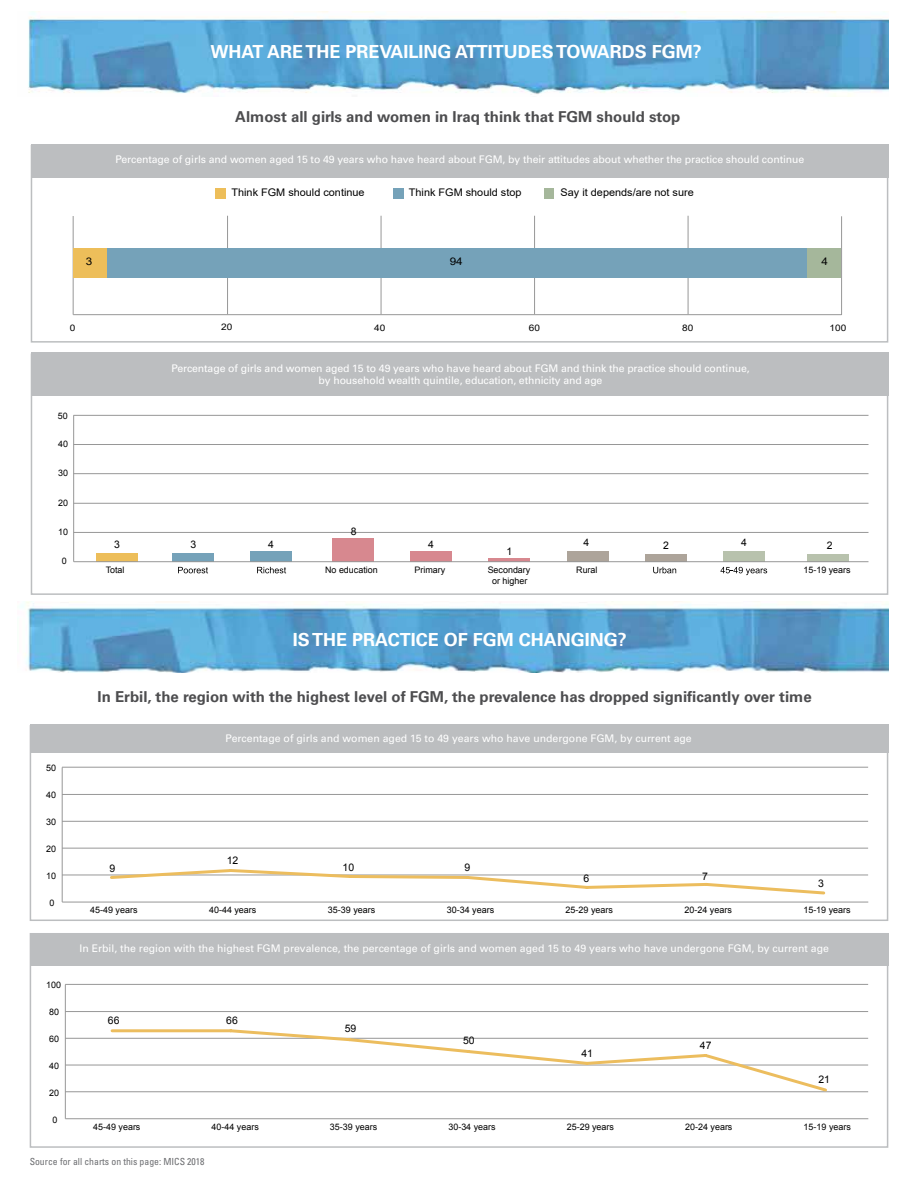
<style>
.page{position:relative;width:918px;height:1188px;background:#fff}
.page>*{position:absolute;margin:0;border:0;box-sizing:border-box;transform-origin:0 0}
.t1{font:700 18px "Univers LT Std";color:#fff}
.t2{font:700 15px "Univers LT Std";color:#4d4d4f}
.t3{font:10.5px/12.6px "Univers LT Std";letter-spacing:-.01em;color:#fff;text-align:center}
.t4{font:10.5px "Arial";color:#010101;scale:1.04 1}
.t5{font:10.5px "Arial";color:#010101}
.t6{font:10.5px "Arial";color:#010101;scale:1.12 1}
.t7{font:10.35px "Arial";color:#010101}
.t8{font:condensed 9.75px "Univers LT Std";color:#6d6e71}
.t9{font:9px/10.6px "Arial";color:#010101;text-align:center}
.t10{font:9px "Arial";color:#010101;scale:1.12 1}
</style>
<div class="page">
<img style="left:28px;top:11px;width:860px;height:86px">
<img style="left:20px;top:602px;width:868px;height:71px">
<div style="left:30px;top:725px;width:858px;height:196px;border:2px solid #bcbec0"></div>
<div style="left:30px;top:725px;width:858px;height:28px;background:#bcbec0"></div>
<div style="left:30px;top:933px;width:858px;height:33px;background:#bcbec0"></div>
<div style="left:31px;top:145px;width:857px;height:198px;border:2px solid #bcbec0"></div>
<div style="left:31px;top:144px;width:857px;height:33px;background:#bcbec0"></div>
<div style="left:31px;top:353px;width:857px;height:43px;background:#bcbec0"></div>
<svg style="left:72px;top:216px;width:770px;height:99px"></svg>
<hr style="left:73px;top:216px;width:1px;height:99px;background:#979797">
<div style="left:216px;top:189px;width:10px;height:10px;background:#edbe5a"></div>
<div style="left:393px;top:189px;width:10px;height:10px;background:#75a2b9"></div>
<div style="left:544px;top:189px;width:10px;height:10px;background:#a5b79b"></div>
<div style="left:73px;top:249px;width:33px;height:29px;background:#edbe5a"></div>
<hr style="left:73px;top:415px;width:796px;height:1px;background:#979797">
<hr style="left:73px;top:444px;width:796px;height:1px;background:#979797">
<hr style="left:73px;top:473px;width:796px;height:1px;background:#979797">
<hr style="left:73px;top:503px;width:796px;height:1px;background:#979797">
<hr style="left:73px;top:532px;width:796px;height:1px;background:#979797">
<div style="left:96px;top:553px;width:42px;height:9px;background:#edbe5a"></div>
<div style="left:172px;top:553px;width:42px;height:9px;background:#75a2b9"></div>
<div style="left:251px;top:551px;width:41px;height:11px;background:#75a2b9"></div>
<div style="left:332px;top:538px;width:42px;height:24px;background:#d7888f"></div>
<hr style="left:489px;top:558px;width:41px;height:4px;background:#d7888f">
<div style="left:567px;top:551px;width:42px;height:11px;background:#ada49a"></div>
<div style="left:645px;top:554px;width:41px;height:8px;background:#ada49a"></div>
<div style="left:723px;top:551px;width:42px;height:11px;background:#b8c2ad"></div>
<div style="left:807px;top:554px;width:42px;height:8px;background:#b8c2ad"></div>
<hr style="left:73px;top:415px;width:1px;height:147px;background:#979797">
<svg style="left:178px;top:567px;width:30px;height:6px"></svg>
<svg style="left:257px;top:567px;width:29px;height:6px"></svg>
<svg style="left:653px;top:567px;width:23px;height:6px"></svg>
<svg style="left:720px;top:567px;width:47px;height:8px"></svg>
<div style="left:410px;top:551px;width:42px;height:11px;background:#d7888f"></div>
<hr style="left:74px;top:561px;width:794px;height:1px;background:#979797">
<hr style="left:65px;top:1091px;width:803px;height:1px;background:#979797">
<hr style="left:65px;top:1065px;width:803px;height:1px;background:#979797">
<hr style="left:65px;top:1038px;width:803px;height:1px;background:#979797">
<hr style="left:65px;top:1011px;width:803px;height:1px;background:#979797">
<hr style="left:65px;top:984px;width:803px;height:1px;background:#979797">
<hr style="left:65px;top:985px;width:1px;height:134px;background:#979797">
<hr style="left:65px;top:1118px;width:803px;height:1px;background:#979797">
<svg style="left:109px;top:1029px;width:720px;height:64px"></svg>
<hr style="left:62px;top:875px;width:806px;height:1px;background:#979797">
<hr style="left:62px;top:848px;width:806px;height:1px;background:#979797">
<hr style="left:62px;top:821px;width:806px;height:1px;background:#979797">
<hr style="left:62px;top:794px;width:806px;height:1px;background:#979797">
<hr style="left:62px;top:767px;width:806px;height:1px;background:#979797">
<hr style="left:62px;top:767px;width:1px;height:135px;background:#979797">
<hr style="left:62px;top:902px;width:806px;height:1px;background:#979797">
<svg style="left:108px;top:869px;width:719px;height:26px"></svg>
<h1 class="t1" style="left:211px;top:42px;width:493px">WHAT ARE THE PREVAILING ATTITUDES TOWARDS FGM?</h1>
<h2 class="t2" style="left:235px;top:108px;width:447px">Almost all girls and women in Iraq think that FGM should stop</h2>
<p class="t3" style="left:116px;top:153px;width:690px">Percentage of girls and women aged 15 to 49 years who have heard about FGM, by their attitudes about whether the practice should continue</p>
<p class="t4" style="left:231px;top:186px;width:130px">Think FGM should continue</p>
<p class="t4" style="left:409px;top:186px;width:110px">Think FGM should stop</p>
<p class="t4" style="left:561px;top:186px;width:130px">Say it depends/are not sure</p>
<p class="t6" style="left:86px;top:254px;width:7px">3</p>
<p class="t6" style="left:450px;top:254px;width:13px">94</p>
<p class="t6" style="left:821px;top:254px;width:7px">4</p>
<p class="t10" style="left:70px;top:322px;width:6px">0</p>
<p class="t10" style="left:221px;top:320px;width:11px">20</p>
<p class="t10" style="left:374px;top:322px;width:11px">40</p>
<p class="t10" style="left:529px;top:322px;width:11px">60</p>
<p class="t10" style="left:682px;top:322px;width:11px">80</p>
<p class="t10" style="left:830px;top:322px;width:16px">100</p>
<p class="t9" style="left:58px;top:411px;width:11px">50</p>
<p class="t9" style="left:58px;top:439px;width:11px">40</p>
<p class="t9" style="left:58px;top:468px;width:11px">30</p>
<p class="t9" style="left:58px;top:497px;width:11px">20</p>
<p class="t9" style="left:58px;top:527px;width:11px">10</p>
<p class="t9" style="left:62px;top:556px;width:6px">0</p>
<p class="t3" style="left:171px;top:362px;width:580px">Percentage of girls and women aged 15 to 49 years who have heard about FGM and think the practice should continue, by household wealth quintile, education, ethnicity and age</p>
<p class="t7" style="left:351px;top:524px;width:7px">8</p>
<p class="t7" style="left:583px;top:536px;width:7px">4</p>
<p class="t7" style="left:663px;top:538px;width:7px">2</p>
<p class="t7" style="left:741px;top:536px;width:7px">4</p>
<p class="t7" style="left:827px;top:538px;width:7px">2</p>
<p class="t7" style="left:114px;top:538px;width:7px">3</p>
<p class="t7" style="left:191px;top:538px;width:7px">3</p>
<p class="t7" style="left:268px;top:537px;width:7px">4</p>
<p class="t7" style="left:428px;top:538px;width:7px">4</p>
<p class="t9" style="left:414px;top:565px;width:32px">Primary</p>
<p class="t7" style="left:506px;top:544px;width:7px">1</p>
<p class="t9" style="left:106px;top:565px;width:20px">Total</p>
<p class="t9" style="left:488px;top:565px;width:44px">Secondary or higher</p>
<p class="t9" style="left:325px;top:565px;width:54px">No education</p>
<p class="t9" style="left:576px;top:565px;width:23px">Rural</p>
<p class="t9" style="left:803px;top:565px;width:49px">15-19 years</p>
<p class="t9" style="left:46px;top:763px;width:11px">50</p>
<p class="t9" style="left:46px;top:790px;width:11px">40</p>
<p class="t9" style="left:46px;top:817px;width:11px">30</p>
<p class="t9" style="left:46px;top:844px;width:11px">20</p>
<p class="t9" style="left:46px;top:871px;width:11px">10</p>
<p class="t9" style="left:49px;top:898px;width:6px">0</p>
<p class="t9" style="left:46px;top:980px;width:16px">100</p>
<p class="t9" style="left:49px;top:1007px;width:11px">80</p>
<p class="t9" style="left:49px;top:1034px;width:11px">60</p>
<p class="t9" style="left:49px;top:1061px;width:11px">40</p>
<p class="t9" style="left:49px;top:1087px;width:11px">20</p>
<p class="t9" style="left:53px;top:1114px;width:6px">0</p>
<h1 class="t1" style="left:293px;top:629px;width:336px">IS THE PRACTICE OF FGM CHANGING?</h1>
<h2 class="t2" style="left:98px;top:687px;width:716px">In Erbil, the region with the highest level of FGM, the prevalence has dropped significantly over time</h2>
<p class="t3" style="left:226px;top:732px;width:468px">Percentage of girls and women aged 15 to 49 years who have undergone FGM, by current age</p>
<p class="t5" style="left:109px;top:862px;width:7px">9</p>
<p class="t5" style="left:227px;top:854px;width:13px">12</p>
<p class="t5" style="left:343px;top:860px;width:13px">10</p>
<p class="t5" style="left:464px;top:860px;width:7px">9</p>
<p class="t5" style="left:583px;top:872px;width:7px">6</p>
<p class="t5" style="left:702px;top:869px;width:7px">7</p>
<p class="t5" style="left:818px;top:876px;width:7px">3</p>
<p class="t9" style="left:90px;top:905px;width:49px">45-49 years</p>
<p class="t9" style="left:209px;top:905px;width:49px">40-44 years</p>
<p class="t9" style="left:328px;top:905px;width:49px">35-39 years</p>
<p class="t9" style="left:447px;top:905px;width:49px">30-34 years</p>
<p class="t9" style="left:566px;top:905px;width:49px">25-29 years</p>
<p class="t9" style="left:684px;top:905px;width:49px">20-24 years</p>
<p class="t9" style="left:803px;top:905px;width:49px">15-19 years</p>
<p class="t3" style="left:79px;top:942px;width:751px">In Erbil, the region with the highest FGM prevalence, the percentage of girls and women aged 15 to 49 years who have undergone FGM, by current age</p>
<p class="t5" style="left:108px;top:1013px;width:13px">66</p>
<p class="t5" style="left:226px;top:1014px;width:13px">66</p>
<p class="t5" style="left:345px;top:1022px;width:13px">59</p>
<p class="t5" style="left:463px;top:1034px;width:13px">50</p>
<p class="t5" style="left:581px;top:1047px;width:13px">41</p>
<p class="t5" style="left:700px;top:1038px;width:13px">47</p>
<p class="t5" style="left:818px;top:1072px;width:13px">21</p>
<p class="t9" style="left:93px;top:1121px;width:49px">45-49 years</p>
<p class="t9" style="left:212px;top:1121px;width:49px">40-44 years</p>
<p class="t9" style="left:330px;top:1121px;width:49px">35-39 years</p>
<p class="t9" style="left:448px;top:1121px;width:49px">30-34 years</p>
<p class="t9" style="left:567px;top:1121px;width:49px">25-29 years</p>
<p class="t9" style="left:685px;top:1121px;width:49px">20-24 years</p>
<p class="t9" style="left:804px;top:1121px;width:49px">15-19 years</p>
<p class="t8" style="left:30px;top:1156px;width:176px">Source for all charts on this page: MICS 2018</p>
</div>
